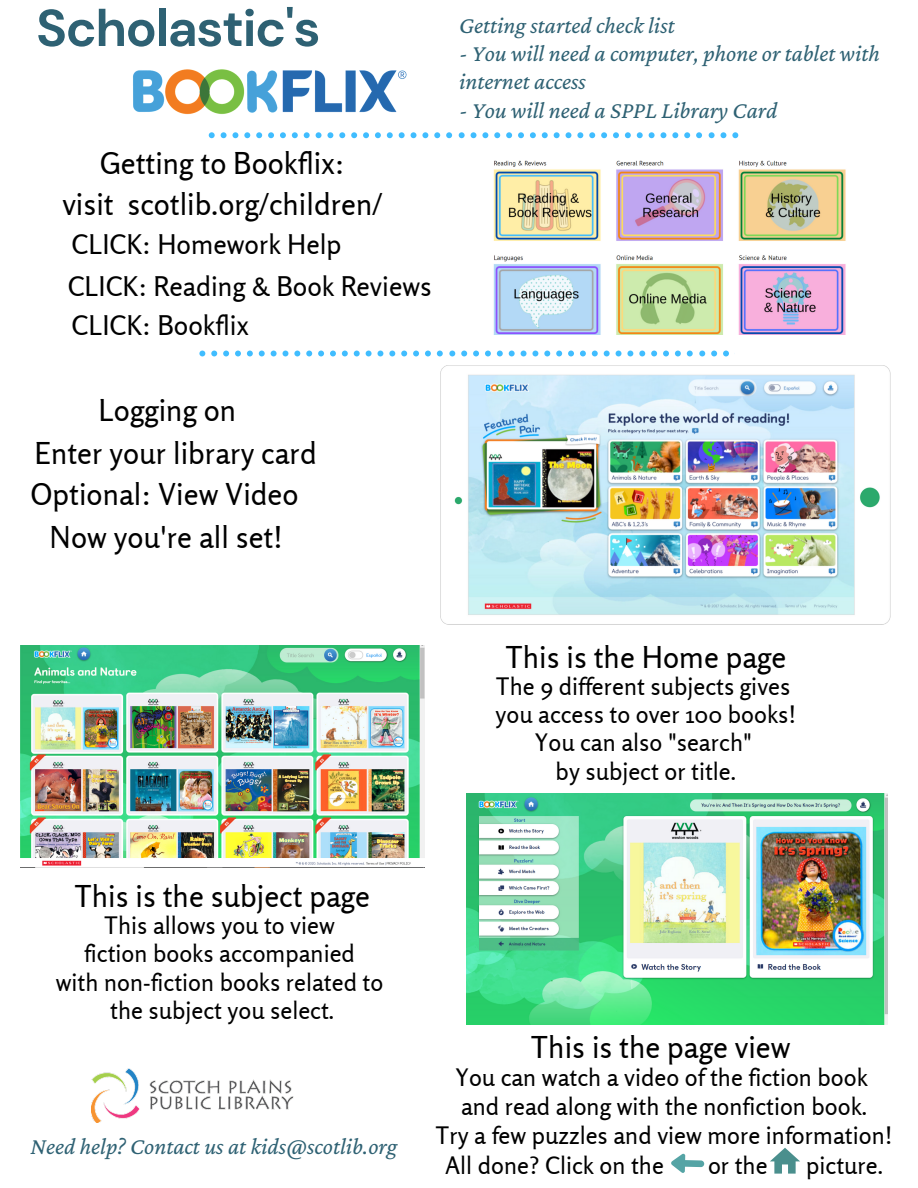
<style>
.page{position:relative;width:918px;height:1188px;background:#fff}
.page>*{position:absolute;margin:0;border:0;box-sizing:border-box;transform-origin:0 0}
.t1{font:700 51.75px "DM Sans";letter-spacing:-.025em;color:#2e6173}
.t2{font:30px/40.7px "Rosario";color:#000}
.t3{font:27px/42px "Rosario";color:#000}
.t4{font:24px/28.2px "Rosario";color:#000;text-align:center}
.t5{font:italic 23.85px/28.3px "Crimson Pro";color:#2e6173}
</style>
<div class="page">
<img style="left:133px;top:69px;width:282px;height:70px">
<img style="left:493px;top:160px;width:353px;height:175px">
<svg style="left:209px;top:132px;width:243px;height:6px"></svg>
<svg style="left:459px;top:132px;width:243px;height:6px"></svg>
<svg style="left:709px;top:132px;width:30px;height:6px"></svg>
<svg style="left:199px;top:351px;width:244px;height:5px"></svg>
<svg style="left:449px;top:351px;width:244px;height:5px"></svg>
<svg style="left:699px;top:351px;width:36px;height:5px"></svg>
<img style="left:441px;top:365px;width:450px;height:259px">
<img style="left:20px;top:646px;width:404px;height:222px">
<img style="left:466px;top:793px;width:422px;height:232px">
<svg style="left:671px;top:1154px;width:33px;height:19px"></svg>
<svg style="left:770px;top:1148px;width:30px;height:26px"></svg>
<img style="left:92px;top:1069px;width:201px;height:54px">
<h1 class="t1" style="left:36px;top:-5px;width:286px">Scholastic's</h1>
<p class="t2" style="left:62px;top:142px;width:321px;line-height:41.7px;text-align:center">Getting to Bookflix:<br>visit scotlib.org/children/</p>
<p class="t3" style="left:68px;top:223px;width:365px">CLICK: Homework Help<br>CLICK: Reading &amp; Book Reviews</p>
<p class="t3" style="left:72px;top:304px;width:179px">CLICK: Bookflix</p>
<p class="t2" style="left:99px;top:390px;width:139px">Logging on</p>
<p class="t2" style="left:30px;top:433px;width:288px">Enter your library card<br>Optional: View Video</p>
<p class="t2" style="left:50px;top:517px;width:235px">Now you're all set!</p>
<p class="t5" style="left:459px;top:10px;width:217px">Getting started check list</p>
<p class="t5" style="left:459px;top:39px;width:423px">- You will need a computer, phone or tablet with internet access</p>
<p class="t5" style="left:459px;top:95px;width:320px">- You will need a SPPL Library Card</p>
<p class="t2" style="left:505px;top:637px;width:282px">This is the Home page</p>
<p class="t4" style="left:496px;top:672px;width:302px">The 9 different subjects gives you access to over 100 books!<br>You can also "search"<br>by subject or title.</p>
<p class="t2" style="left:74px;top:876px;width:297px">This is the subject page</p>
<p class="t4" style="left:56px;top:911px;width:329px">This allows you to view<br>fiction books accompanied<br>with non-fiction books related to the subject you select.</p>
<p class="t5" style="left:30px;top:1132px;width:368px">Need help? Contact us at kids@scotlib.org</p>
<p class="t2" style="left:531px;top:1026px;width:261px">This is the page view</p>
<p class="t4" style="left:455px;top:1063px;width:414px">You can watch a video of the fiction book</p>
<p class="t4" style="left:461px;top:1092px;width:408px">and read along with the nonfiction book.</p>
<p class="t4" style="left:436px;top:1121px;width:459px">Try a few puzzles and view more information!</p>
<p class="t4" style="left:445px;top:1151px;width:220px">All done? Click on the</p>
<p class="t4" style="left:708px;top:1151px;width:61px">or the</p>
<p class="t4" style="left:806px;top:1151px;width:78px">picture.</p>
</div>
